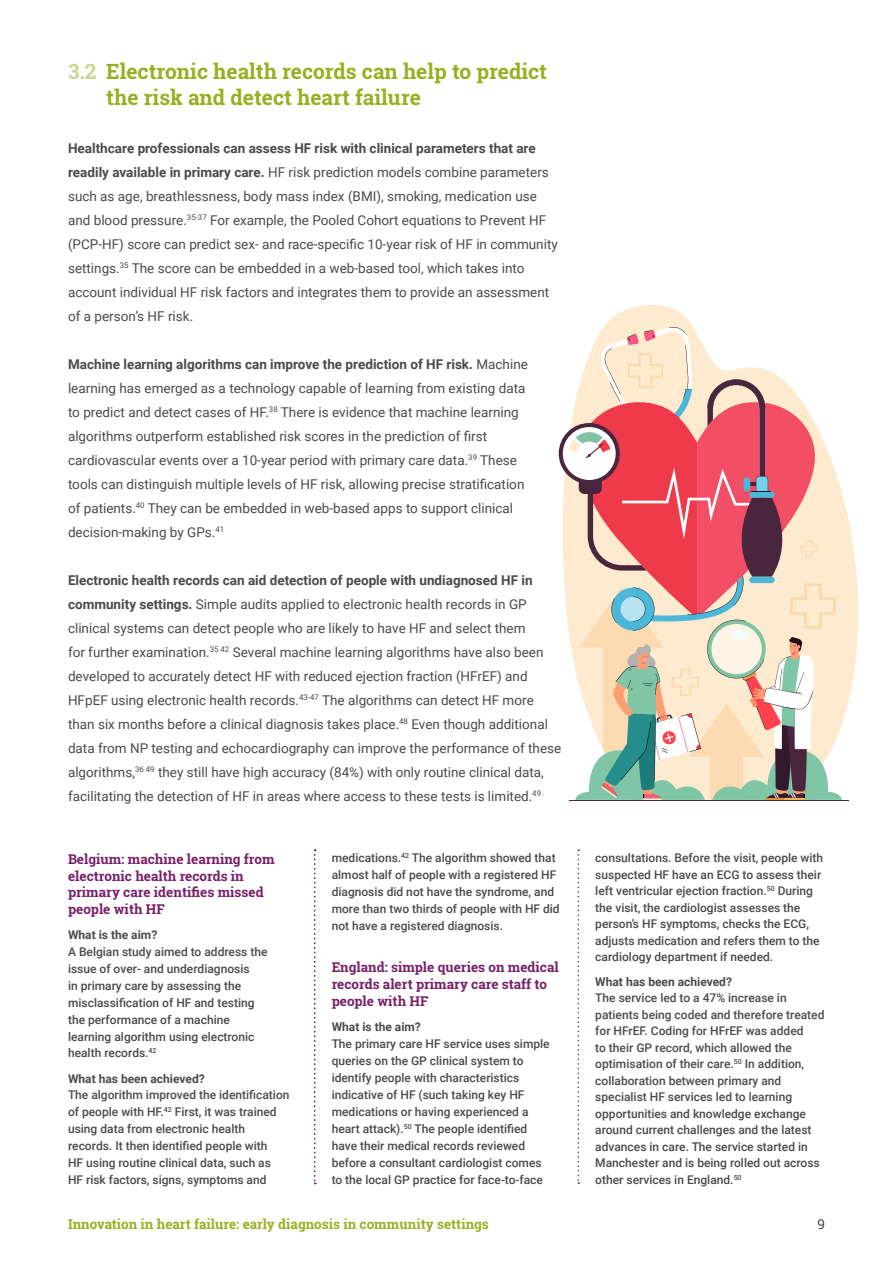
<style>
.page{position:relative;width:893px;height:1263px;background:#fff}
.page>*{position:absolute;margin:0;border:0;box-sizing:border-box;transform-origin:0 0}
.Heading_L2_Numbered{font:700 21px/25.2px "Roboto Slab";color:#97b021}
.Body_Text{font:13.5px/24px "Roboto";color:#4a4a49}
.Case_Study_Heading{font:700 13.5px/16.8px "Roboto Slab";color:#771f68}
.t1{font:700 13.5px "Roboto Slab";color:#97b021}
.t2{font:13.5px "Roboto Slab";color:#4a4a49}
.Case_Study_Body_Text{font:500 12px/16.5px "Roboto";color:#4a4a49}
.Case_Study_Cross_Hea{font:700 12px "Roboto";color:#4a4a49}
.s1{color:#cbd790}
.s2{font-weight:700}
</style>
<div class="page">
<svg style="left:605px;top:305px;width:254px;height:496px"></svg>
<hr style="left:569px;top:800px;width:279px;height:1px;background:#49263e">
<svg style="left:558px;top:325px;width:284px;height:475px"></svg>
<svg style="left:314px;top:849px;width:2px;height:335px"></svg>
<svg style="left:578px;top:849px;width:1px;height:335px"></svg>
<p class="Heading_L2_Numbered" style="left:106px;top:59px;width:442px;text-indent:-38px"><span class="s1">3.2</span> Electronic health records can help to predict the risk and detect heart failure</p>
<p class="Body_Text" style="left:68px;top:135px;width:491px"><span class="s2">Healthcare professionals can assess HF risk with clinical parameters that are readily available in primary care.</span> HF risk prediction models combine parameters such as age, breathlessness, body mass index (BMI), smoking, medication use and blood pressure.<sup>35-37</sup> For example, the Pooled Cohort equations to Prevent HF (PCP-HF) score can predict sex- and race-specific 10-year risk of HF in community settings.<sup>35</sup> The score can be embedded in a web-based tool, which takes into account individual HF risk factors and integrates them to provide an assessment of a person’s HF risk.</p>
<p class="Body_Text" style="left:68px;top:351px;width:461px"><span class="s2">Machine learning algorithms can improve the prediction of HF risk.</span> Machine learning has emerged as a technology capable of learning from existing data to predict and detect cases of HF.<sup>38</sup> There is evidence that machine learning algorithms outperform established risk scores in the prediction of first cardiovascular events over a 10-year period with primary care data.<sup>39</sup> These tools can distinguish multiple levels of HF risk, allowing precise stratification of patients.<sup>40</sup> They can be embedded in web-based apps to support clinical decision‑making by GPs.<sup>41</sup></p>
<p class="Body_Text" style="left:68px;top:567px;width:495px"><span class="s2">Electronic health records can aid detection of people with undiagnosed HF in community settings.</span> Simple audits applied to electronic health records in GP clinical systems can detect people who are likely to have HF and select them<br>for further examination.<sup>35</sup> <sup>42</sup> Several machine learning algorithms have also been developed to accurately detect HF with reduced ejection fraction (HFrEF) and HFpEF using electronic health records.<sup>43-47</sup> The algorithms can detect HF more than six months before a clinical diagnosis takes place.<sup>48</sup> Even though additional data from NP testing and echocardiography can improve the performance of these algorithms,<sup>36</sup> <sup>49</sup> they still have high accuracy (84%) with only routine clinical data, facilitating the detection of HF in areas where access to these tests is limited.<sup>49</sup></p>
<p class="Case_Study_Heading" style="left:68px;top:850px;width:208px">Belgium: machine learning from electronic health records in primary care identifies missed people with HF</p>
<p class="Case_Study_Cross_Hea" style="left:68px;top:927px;width:91px">What is the aim?</p>
<p class="Case_Study_Body_Text" style="left:68px;top:943px;width:201px">A Belgian study aimed to address the issue of over- and underdiagnosis<br>in primary care by assessing the misclassification of HF and testing the performance of a machine learning algorithm using electronic health records.<sup>42</sup></p>
<p class="Case_Study_Cross_Hea" style="left:68px;top:1070px;width:138px">What has been achieved?</p>
<p class="Case_Study_Body_Text" style="left:68px;top:1086px;width:223px">The algorithm improved the identification of people with HF.<sup>42</sup> First, it was trained using data from electronic health records. It then identified people with<br>HF using routine clinical data, such as<br>HF risk factors, signs, symptoms and</p>
<p class="Case_Study_Body_Text" style="left:332px;top:849px;width:230px;line-height:17px">medications.<sup>42</sup> The algorithm showed that almost half of people with a registered HF diagnosis did not have the syndrome, and more than two thirds of people with HF did not have a registered diagnosis.</p>
<p class="Case_Study_Heading" style="left:332px;top:958px;width:229px">England: simple queries on medical records alert primary care staff to people with HF</p>
<p class="Case_Study_Cross_Hea" style="left:332px;top:1018px;width:91px">What is the aim?</p>
<p class="Case_Study_Body_Text" style="left:332px;top:1035px;width:220px;line-height:17px">The primary care HF service uses simple queries on the GP clinical system to identify people with characteristics indicative of HF (such taking key HF medications or having experienced a heart attack).<sup>50</sup> The people identified have their medical records reviewed before a consultant cardiologist comes to the local GP practice for face-to-face</p>
<p class="Case_Study_Body_Text" style="left:595px;top:849px;width:229px">consultations. Before the visit, people with suspected HF have an ECG to assess their left ventricular ejection fraction.<sup>50</sup> During the visit, the cardiologist assesses the person’s HF symptoms, checks the ECG, adjusts medication and refers them to the cardiology department if needed.</p>
<p class="Case_Study_Cross_Hea" style="left:595px;top:973px;width:138px">What has been achieved?</p>
<p class="Case_Study_Body_Text" style="left:595px;top:989px;width:231px">The service led to a 47% increase in patients being coded and therefore treated for HFrEF. Coding for HFrEF was added<br>to their GP record, which allowed the optimisation of their care.<sup>50</sup> In addition, collaboration between primary and specialist HF services led to learning opportunities and knowledge exchange around current challenges and the latest advances in care. The service started in Manchester and is being rolled out across other services in England.<sup>50</sup></p>
<p class="t1" style="left:68px;top:1215px;width:422px">Innovation in heart failure: early diagnosis in community settings</p>
<p class="t2" style="left:817px;top:1215px;width:9px">9</p>
</div>
